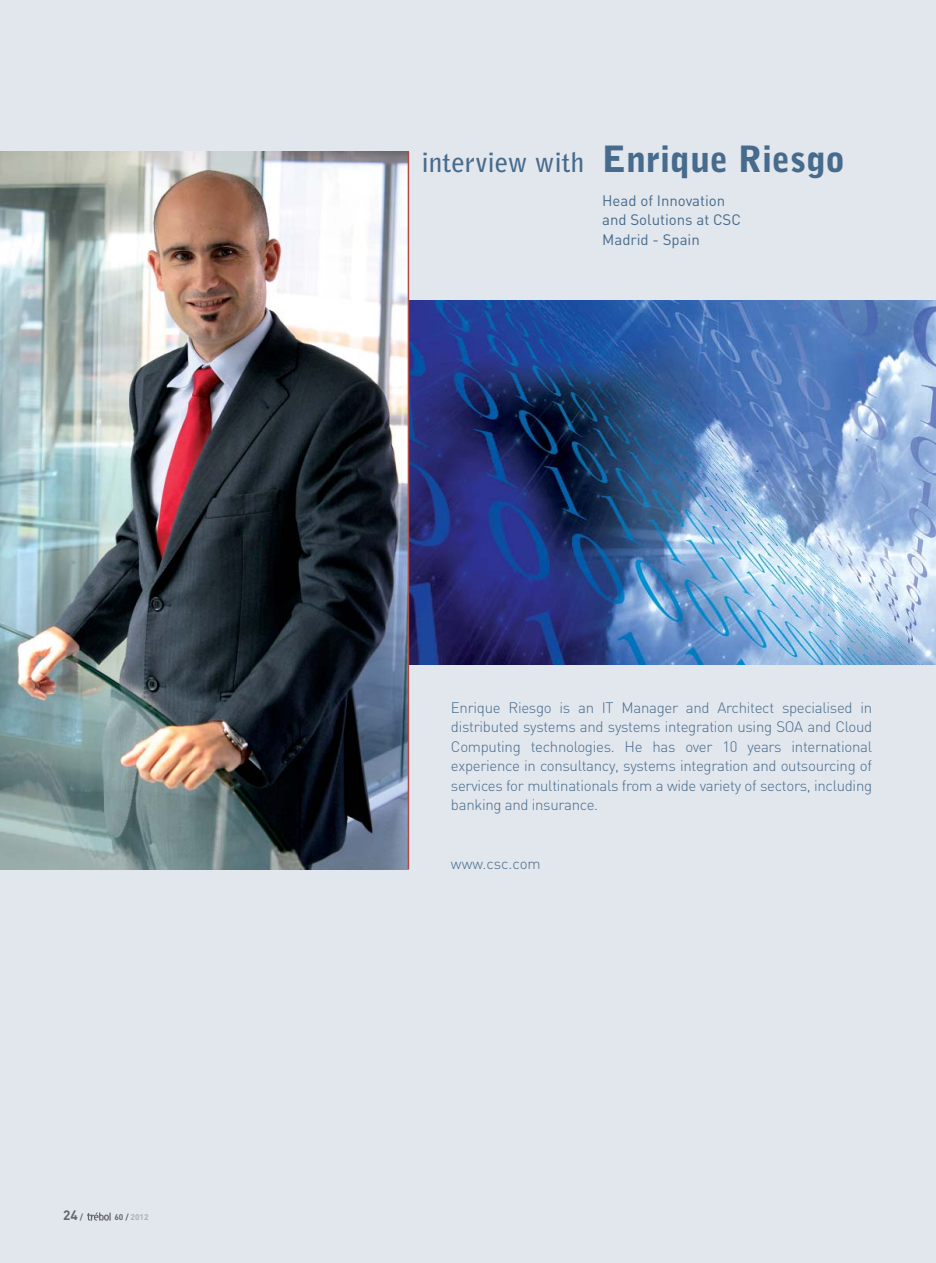
<style>
.page{position:relative;width:936px;height:1263px;background:#fff}
.page>*{position:absolute;margin:0;border:0;box-sizing:border-box;transform-origin:0 0}
.t1{font:700 27px "Bell Gothic Std";color:#466b8c}
.t2{font:300 15px/19.5px "DIN";letter-spacing:-.02em;color:#466b8c;text-align:justify}
.t3{font:15px/19.5px "DIN";color:#466b8c}
.t4{font:300 15px "DIN";color:#466b8c}
.t5{font:700 13.5px "DIN";color:#67686b}
.t6{font:700 8.25px "DIN";color:#aeb0b3}
.s1{font-size:8.25px}
.s2{color:#67686b}
.s3{font-weight:900;font-size:36px}
</style>
<div class="page">
<div style="left:0;top:0;width:935px;height:1263px;background:#e2e6ed"></div>
<svg style="left:87px;top:1212px;width:24px;height:9px"></svg>
<hr style="left:935px;top:0;width:1px;height:1263px;background:#e2e6ed">
<img style="left:0;top:152px;width:407px;height:717px">
<img style="left:409px;top:300px;width:526px;height:365px">
<hr style="left:935px;top:537px;width:1px;height:262px;background:#b7c4d4">
<hr style="left:407px;top:152px;width:2px;height:717px;background:#af4a45">
<p class="t5" style="left:63px;top:1210px;width:21px">24 <span class="s1">/</span></p>
<p class="t6" style="left:114px;top:1214px;width:36px"><span class="s2">60 /</span> 2012</p>
<h1 class="t1" style="left:421px;top:149px;width:425px">interview with <span class="s3">Enrique Riesgo</span></h1>
<p class="t3" style="left:602px;top:192px;width:140px">Head of Innovation and Solutions at CSC<br>Madrid - Spain</p>
<p class="t2" style="left:451px;top:699px;width:422px">Enrique Riesgo is an IT Manager and Architect specialised in distributed systems and systems integration using SOA and Cloud Computing technologies. He has over 10 years international experience in consultancy, systems integration and outsourcing of services for multinationals from a wide variety of sectors, including banking and insurance.</p>
<p class="t4" style="left:451px;top:858px;width:91px">www.csc.com</p>
</div>
